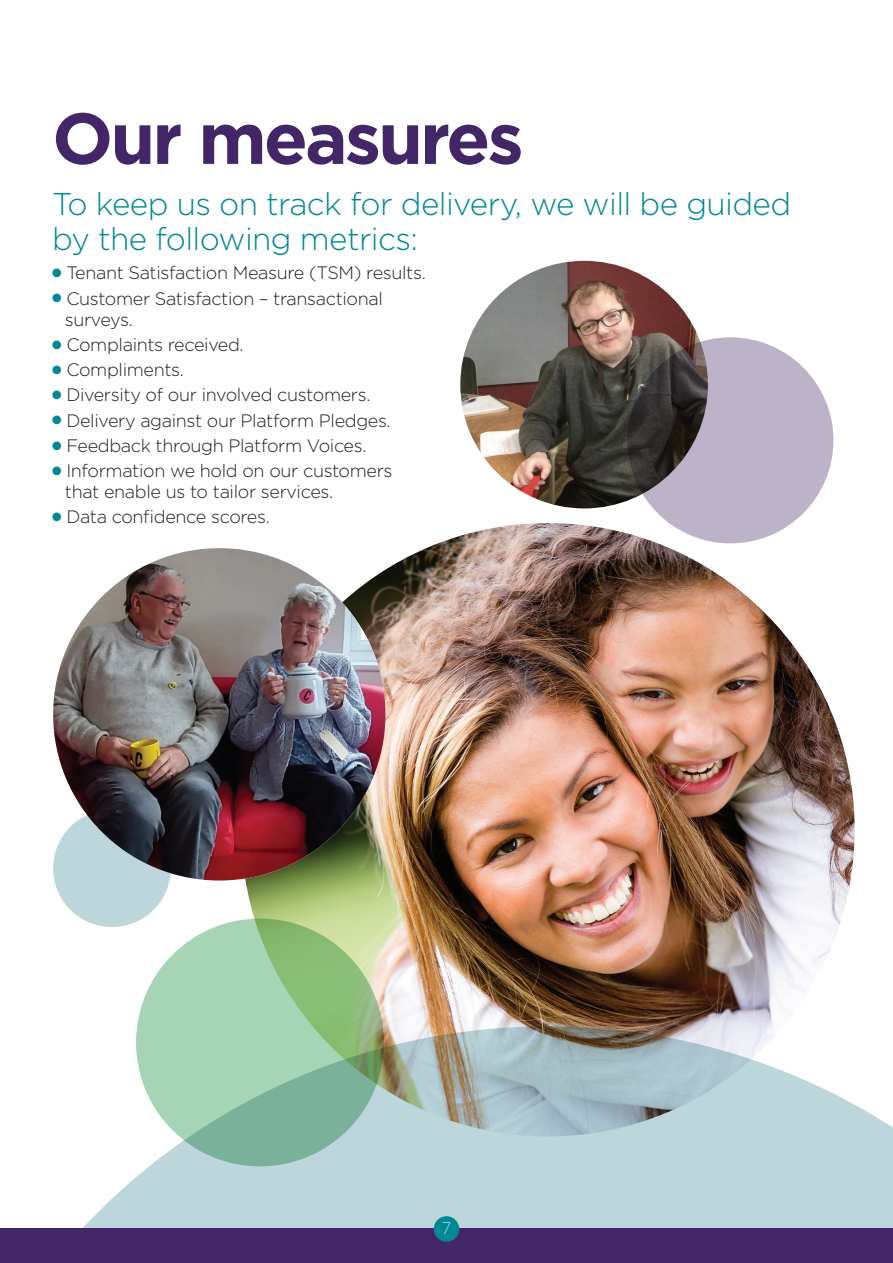
<style>
.page{position:relative;width:893px;height:1263px;background:#fff}
.page>*{position:absolute;margin:0;border:0;box-sizing:border-box;transform-origin:0 0}
.t1{font:700 72px "Gotham";letter-spacing:-.04em;color:#432668}
.t2{font:300 31.5px/34.5px "Gotham";letter-spacing:-.02em;color:#008994}
.t3{font:300 18px/21px "Gotham";letter-spacing:-.02em;color:#231f20}
.t4{font:200 16.5px "Gotham";color:#fff}
.s1{color:#008994}
</style>
<div class="page">
<img style="left:241px;top:523px;width:614px;height:613px;border-radius:307px">
<svg style="left:0;top:1026px;width:893px;height:203px;fill:#bcd6db"></svg>
<div style="left:0;top:1229px;width:893px;height:34px;background:#432668"></div>
<div style="left:434px;top:1216px;width:25px;height:26px;background:#008994;border-radius:50%"></div>
<img style="left:460px;top:261px;width:248px;height:247px;border-radius:124px">
<svg style="left:136px;top:918px;width:248px;height:248px;background:#95c5a0"></svg>
<svg style="left:627px;top:337px;width:206px;height:206px;background:#9b93a2"></svg>
<img style="left:53px;top:548px;width:332px;height:332px;border-radius:166px">
<svg style="left:53px;top:809px;width:118px;height:118px;background:#94a8ae"></svg>
<p class="t1" style="left:52px;top:91px;width:473px">Our measures</p>
<p class="t2" style="left:52px;top:186px;width:740px">To keep us on track for delivery, we will be guided by the following metrics:</p>
<p class="t3" style="left:52px;top:262px;width:375px"><span class="s1">●</span> Tenant Satisfaction Measure (TSM) results.</p>
<p class="t3" style="left:65px;top:287px;width:320px;text-indent:-13px"><span class="s1">●</span> Customer Satisfaction – transactional surveys.</p>
<p class="t3" style="left:52px;top:334px;width:193px"><span class="s1">●</span> Complaints received.</p>
<p class="t3" style="left:52px;top:359px;width:133px"><span class="s1">●</span> Compliments.</p>
<p class="t3" style="left:52px;top:384px;width:320px"><span class="s1">●</span> Diversity of our involved customers.</p>
<p class="t3" style="left:52px;top:409px;width:340px"><span class="s1">●</span> Delivery against our Platform Pledges.</p>
<p class="t3" style="left:52px;top:435px;width:316px"><span class="s1">●</span> Feedback through Platform Voices.</p>
<p class="t3" style="left:65px;top:460px;width:329px;text-indent:-13px"><span class="s1">●</span> Information we hold on our customers that enable us to tailor services.</p>
<p class="t3" style="left:52px;top:506px;width:219px"><span class="s1">●</span> Data confidence scores.</p>
<p class="t4" style="left:442px;top:1218px;width:11px">7</p>
</div>
